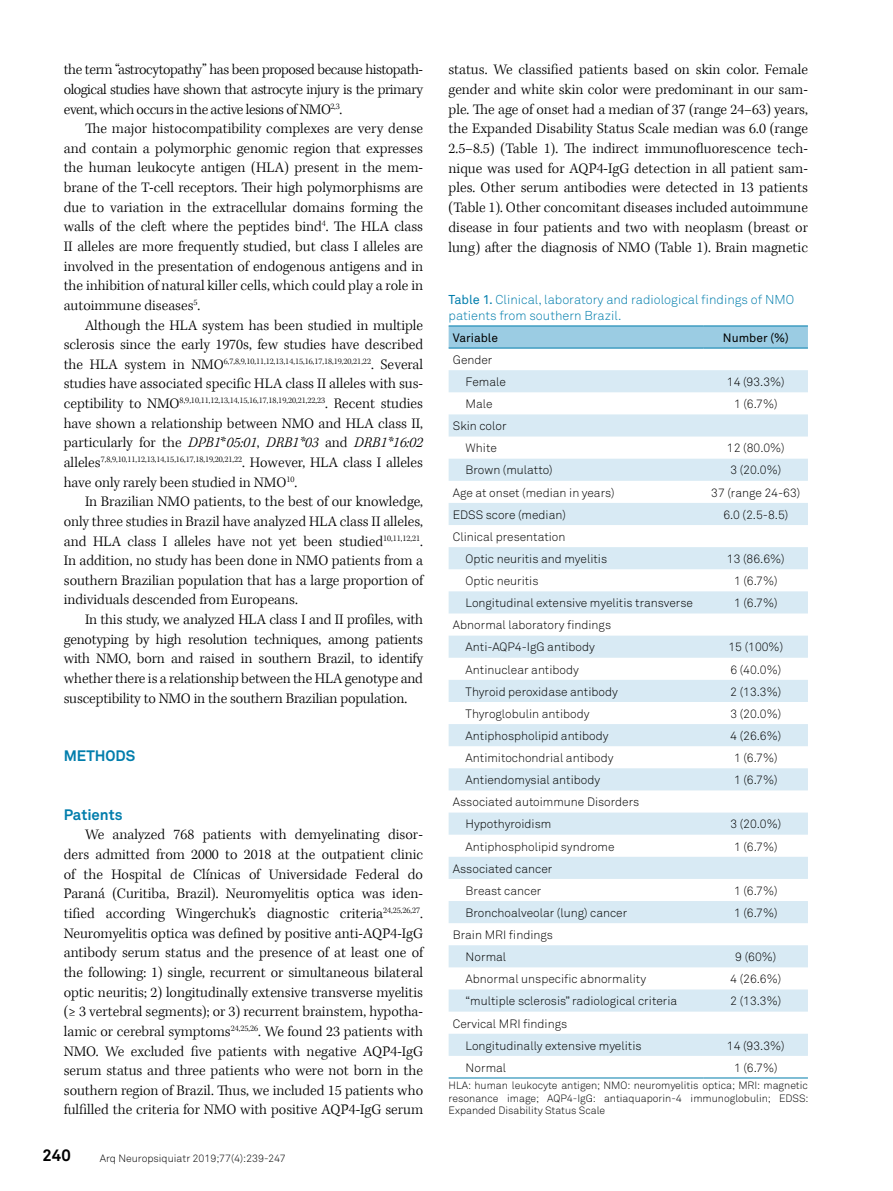
<style>
.page{position:relative;width:893px;height:1191px;background:#fff}
.page>*{position:absolute;margin:0;border:0;box-sizing:border-box;transform-origin:0 0}
.t1{font:700 16.5px "Akkurat Pro";color:#000}
.t2{font:300 15px/19.6px "Kepler Std";letter-spacing:-.005em;color:#000;text-align:justify}
.t3{font:700 15px "Akkurat Pro";color:#007dac}
.t4{font:12.75px/15.3px "Akkurat Light Pro";color:#007dac}
.t5{font:12px/22px "Akkurat Light Pro";color:#000}
.t6{font:12px "Akkurat Pro";color:#000}
.t7{font:10.5px/12.6px "Akkurat Light Pro";color:#000;text-align:justify}
.t8{font:300 8.7px "Kepler Std";color:#000}
.s1{font-size:15px}
.s2{font-style:italic}
.s3{font-family:"Akkurat Pro"}
</style>
<div class="page">
<svg style="left:449px;top:326px;width:359px;height:22px"></svg>
<svg style="left:449px;top:370px;width:359px;height:685px;fill:#dfeef6"></svg>
<hr style="left:449px;top:325px;width:255px;height:1px;background:#007dac">
<hr style="left:704px;top:325px;width:104px;height:1px;background:#007dac">
<hr style="left:449px;top:348px;width:255px;height:1px;background:#007dac">
<hr style="left:704px;top:348px;width:104px;height:1px;background:#007dac">
<hr style="left:449px;top:1077px;width:255px;height:1px;background:#007dac">
<hr style="left:704px;top:1077px;width:104px;height:1px;background:#007dac">
<p class="t2" style="left:64px;top:60px;width:361px">the term “astrocytopathy” has been proposed because histopath&shy;ological studies have shown that astrocyte injury is the primary event, which occurs in the active lesions of NMO<sup>2,3</sup>.</p>
<p class="t2" style="left:64px;top:119px;width:361px;text-indent:21px">The major histocompatibility complexes are very dense and contain a polymorphic genomic region that expresses the human leukocyte antigen (HLA) present in the mem&shy;brane of the T-cell receptors. Their high polymorphisms are due to variation in the extracellular domains forming the walls of the cleft where the peptides bind<sup>4</sup>. The HLA class II alleles are more frequently studied, but class I alleles are involved in the presentation of endogenous antigens and in the inhibition of natural killer cells, which could play a role in autoimmune diseases<sup>5</sup>.</p>
<p class="t2" style="left:64px;top:316px;width:361px;text-align:right">Although the HLA system has been studied in multiple sclerosis since the early 1970s, few studies have described</p>
<p class="t8" style="left:64px;top:356px;width:361px"><span class="s1">the HLA system in NMO</span>6,7,8,9,10,11,12,13,14,15,16,17,18,19,20,21,22<span class="s1">. Several</span></p>
<p class="t2" style="left:64px;top:374px;width:361px">studies have associated specific HLA class II alleles with sus-</p>
<p class="t8" style="left:64px;top:395px;width:361px"><span class="s1">ceptibility to NMO</span>8,9,10,11,12,13,14,15,16,17,18,19,20,21,22,23<span class="s1">. Recent studies</span></p>
<p class="t2" style="left:64px;top:414px;width:361px">have shown a relationship between NMO and HLA class II, particularly for the <span class="s2">DPB1</span>*<span class="s2">05:01</span>, <span class="s2">DRB1*03</span> and <span class="s2">DRB1*16:02</span></p>
<p class="t8" style="left:64px;top:454px;width:361px"><span class="s1">alleles</span>7,8,9,10,11,12,13,14,15,16,17,18,19,20,21,22<span class="s1">. However, HLA class I alleles</span></p>
<p class="t2" style="left:64px;top:473px;width:235px">have only rarely been studied in NMO<sup>10</sup>.</p>
<p class="t2" style="left:85px;top:492px;width:340px">In Brazilian NMO patients, to the best of our knowledge,</p>
<p class="t2" style="left:64px;top:512px;width:361px">only three studies in Brazil have analyzed HLA class II alleles,</p>
<p class="t2" style="left:64px;top:531px;width:361px">and HLA class I alleles have not yet been studied<sup>10,11,12,21</sup>.</p>
<p class="t2" style="left:64px;top:551px;width:361px">In addition, no study has been done in NMO patients from a</p>
<p class="t2" style="left:64px;top:571px;width:361px">southern Brazilian population that has a large proportion of</p>
<p class="t2" style="left:64px;top:590px;width:235px">individuals descended from Europeans.</p>
<p class="t2" style="left:85px;top:610px;width:340px">In this study, we analyzed HLA class I and II profiles, with</p>
<p class="t2" style="left:64px;top:630px;width:361px">genotyping by high resolution techniques, among patients</p>
<p class="t2" style="left:64px;top:649px;width:361px">with NMO, born and raised in southern Brazil, to identify</p>
<p class="t2" style="left:64px;top:669px;width:361px">whether there is a relationship between the HLA genotype and</p>
<p class="t2" style="left:64px;top:688px;width:345px">susceptibility to NMO in the southern Brazilian population.</p>
<p class="t3" style="left:64px;top:746px;width:73px">METHODS</p>
<p class="t3" style="left:64px;top:805px;width:60px">Patients</p>
<p class="t2" style="left:64px;top:825px;width:361px;text-indent:21px">We analyzed 768 patients with demyelinating disor&shy;ders admitted from 2000 to 2018 at the outpatient clinic of the Hospital de Clínicas of Universidade Federal do Paraná (Curitiba, Brazil). Neuromyelitis optica was iden&shy;tified according Wingerchuk’s diagnostic criteria<sup>24,25,26,27</sup>.<br>Neuromyelitis optica was defined by positive anti-AQP4-IgG antibody serum status and the presence of at least one of the following: 1) single, recurrent or simultaneous bilateral optic neuritis; 2) longitudinally extensive transverse myelitis (≥ 3 vertebral segments); or 3) recurrent brainstem, hypotha&shy;lamic or cerebral symptoms<sup>24,25,26</sup>. We found 23 patients with NMO. We excluded five patients with negative AQP4-IgG serum status and three patients who were not born in the southern region of Brazil. Thus, we included 15 patients who fulfilled the criteria for NMO with positive AQP4-IgG serum</p>
<p class="t1" style="left:43px;top:1145px;width:30px">240</p>
<p class="t7" style="left:100px;top:1151px;width:188px">Arq Neuropsiquiatr 2019;77(4):239-247</p>
<p class="t2" style="left:449px;top:60px;width:361px">status. We classified patients based on skin color. Female gender and white skin color were predominant in our sam&shy;ple. The age of onset had a median of 37 (range 24–63) years, the Expanded Disability Status Scale median was 6.0 (range 2.5–8.5) (Table 1). The indirect immunofluorescence tech&shy;nique was used for AQP4-IgG detection in all patient sam&shy;ples. Other serum antibodies were detected in 13 patients (Table 1). Other concomitant diseases included autoimmune disease in four patients and two with neoplasm (breast or lung) after the diagnosis of NMO (Table 1). Brain magnetic</p>
<p class="t4" style="left:449px;top:292px;width:347px"><span class="s3">Table 1.</span> Clinical, laboratory and radiological findings of NMO patients from southern Brazil.</p>
<p class="t6" style="left:453px;top:330px;width:47px">Variable</p>
<p class="t6" style="left:723px;top:330px;width:67px">Number (%)</p>
<p class="t5" style="left:466px;top:349px;width:42px;text-indent:-13px">Gender<br>Female</p>
<p class="t5" style="left:727px;top:371px;width:59px">14 (93.3%)</p>
<p class="t5" style="left:466px;top:393px;width:29px">Male</p>
<p class="t5" style="left:734px;top:393px;width:45px">1 (6.7%)</p>
<p class="t5" style="left:453px;top:415px;width:55px;text-align:center">Skin color<br>White</p>
<p class="t5" style="left:727px;top:437px;width:59px">12 (80.0%)</p>
<p class="t5" style="left:466px;top:459px;width:88px">Brown (mulatto)</p>
<p class="t5" style="left:730px;top:459px;width:52px">3 (20.0%)</p>
<p class="t5" style="left:453px;top:481px;width:163px">Age at onset (median in years)</p>
<p class="t5" style="left:711px;top:481px;width:91px">37 (range 24-63)</p>
<p class="t5" style="left:453px;top:504px;width:115px">EDSS score (median)</p>
<p class="t5" style="left:723px;top:504px;width:66px">6.0 (2.5-8.5)</p>
<p class="t5" style="left:466px;top:526px;width:143px;text-indent:-13px">Clinical presentation<br>Optic neuritis and myelitis</p>
<p class="t5" style="left:727px;top:548px;width:59px">13 (86.6%)</p>
<p class="t5" style="left:466px;top:570px;width:74px">Optic neuritis</p>
<p class="t5" style="left:734px;top:570px;width:45px">1 (6.7%)</p>
<p class="t5" style="left:466px;top:592px;width:229px">Longitudinal extensive myelitis transverse</p>
<p class="t5" style="left:734px;top:592px;width:45px">1 (6.7%)</p>
<p class="t5" style="left:453px;top:614px;width:160px;text-align:center">Abnormal laboratory findings<br>Anti-AQP4-IgG antibody</p>
<p class="t5" style="left:728px;top:636px;width:56px">15 (100%)</p>
<p class="t5" style="left:466px;top:658px;width:115px">Antinuclear antibody</p>
<p class="t5" style="left:730px;top:658px;width:52px">6 (40.0%)</p>
<p class="t5" style="left:466px;top:680px;width:154px">Thyroid peroxidase antibody</p>
<p class="t5" style="left:730px;top:680px;width:53px">2 (13.3%)</p>
<p class="t5" style="left:466px;top:703px;width:125px">Thyroglobulin antibody</p>
<p class="t5" style="left:730px;top:703px;width:52px">3 (20.0%)</p>
<p class="t5" style="left:466px;top:725px;width:144px">Antiphospholipid antibody</p>
<p class="t5" style="left:730px;top:725px;width:53px">4 (26.6%)</p>
<p class="t5" style="left:466px;top:747px;width:149px">Antimitochondrial antibody</p>
<p class="t5" style="left:734px;top:747px;width:45px">1 (6.7%)</p>
<p class="t5" style="left:466px;top:769px;width:136px">Antiendomysial antibody</p>
<p class="t5" style="left:734px;top:769px;width:45px">1 (6.7%)</p>
<p class="t5" style="left:466px;top:791px;width:175px;text-indent:-13px">Associated autoimmune Disorders<br>Hypothyroidism</p>
<p class="t5" style="left:730px;top:813px;width:52px">3 (20.0%)</p>
<p class="t5" style="left:466px;top:835px;width:150px">Antiphospholipid syndrome</p>
<p class="t5" style="left:734px;top:835px;width:45px">1 (6.7%)</p>
<p class="t5" style="left:453px;top:857px;width:101px;text-align:center">Associated cancer<br>Breast cancer</p>
<p class="t5" style="left:734px;top:879px;width:45px">1 (6.7%)</p>
<p class="t5" style="left:466px;top:902px;width:163px">Bronchoalveolar (lung) cancer</p>
<p class="t5" style="left:734px;top:902px;width:45px">1 (6.7%)</p>
<p class="t5" style="left:466px;top:924px;width:89px;text-indent:-13px">Brain MRI findings<br>Normal</p>
<p class="t5" style="left:735px;top:946px;width:43px">9 (60%)</p>
<p class="t5" style="left:466px;top:968px;width:182px">Abnormal unspecific abnormality</p>
<p class="t5" style="left:730px;top:968px;width:53px">4 (26.6%)</p>
<p class="t5" style="left:466px;top:990px;width:213px">“multiple sclerosis” radiological criteria</p>
<p class="t5" style="left:730px;top:990px;width:53px">2 (13.3%)</p>
<p class="t5" style="left:466px;top:1012px;width:177px;text-indent:-13px">Cervical MRI findings<br>Longitudinally extensive myelitis</p>
<p class="t5" style="left:727px;top:1034px;width:59px">14 (93.3%)</p>
<p class="t5" style="left:466px;top:1056px;width:42px">Normal</p>
<p class="t5" style="left:734px;top:1056px;width:45px">1 (6.7%)</p>
<p class="t7" style="left:449px;top:1079px;width:361px">HLA: human leukocyte antigen; NMO: neuromyelitis optica; MRI: magnetic resonance image; AQP4-IgG: antiaquaporin-4 immunoglobulin; EDSS:<br>Expanded Disability Status Scale</p>
</div>
